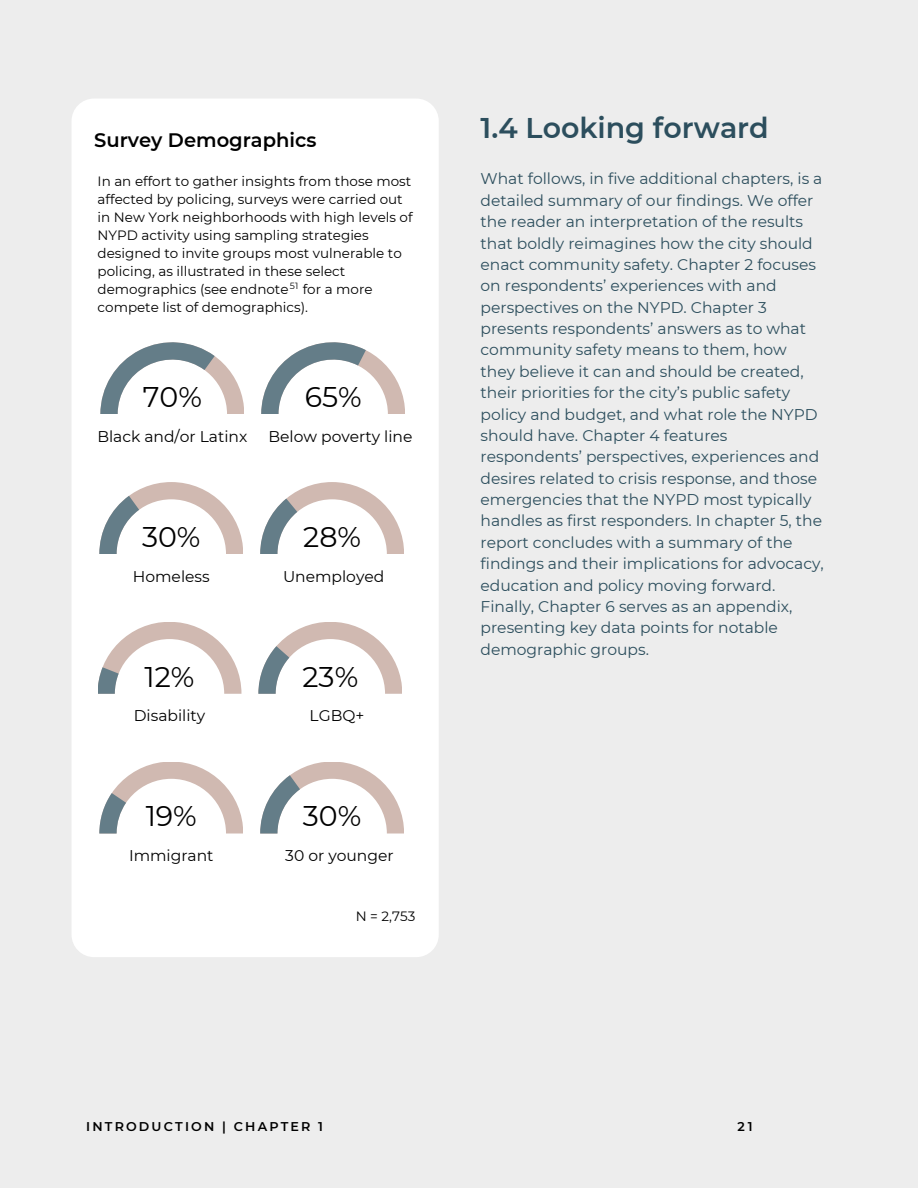
<style>
.page{position:relative;width:918px;height:1188px;background:#ededed}
.page>*{position:absolute;margin:0;border:0;box-sizing:border-box;transform-origin:0 0}
.t1{font:28.5px "Montserrat";color:#000}
.t2{font:600 28.5px "Montserrat";color:#2c4e5d}
.t3{font:600 19.5px "Montserrat";color:#000}
.t4{font:15.45px/21.3px "Montserrat";color:#2c4e5d}
.t5{font:15.45px "Montserrat";color:#000001}
.t6{font:13.5px/18px "Montserrat";color:#000}
.t7{font:600 12.75px "Montserrat";letter-spacing:.17em;color:#000}
.t8{font:9px "Montserrat";color:#000}
</style>
<div class="page">
<div style="left:72px;top:99px;width:367px;height:858px;background:#fff;border-radius:23px"></div>
<svg style="left:100px;top:342px;width:144px;height:72px"></svg>
<svg style="left:261px;top:342px;width:144px;height:72px"></svg>
<svg style="left:99px;top:482px;width:144px;height:72px"></svg>
<svg style="left:260px;top:482px;width:144px;height:72px"></svg>
<svg style="left:98px;top:622px;width:143px;height:72px"></svg>
<svg style="left:258px;top:622px;width:144px;height:72px"></svg>
<svg style="left:99px;top:762px;width:144px;height:72px"></svg>
<svg style="left:260px;top:762px;width:144px;height:72px"></svg>
<h4 class="t3" style="left:94px;top:128px;width:224px">Survey Demographics</h4>
<h4 class="t6" style="left:98px;top:172px;width:317px">In an effort to gather insights from those most affected by policing, surveys were carried out in New York neighborhoods with high levels of NYPD activity using sampling strategies designed to invite groups most vulnerable to policing, as illustrated in these select demographics (see endnote for a more compete list of demographics).</h4>
<p class="t8" style="left:290px;top:280px;width:10px">51</p>
<h1 class="t1" style="left:143px;top:380px;width:61px">70%</h1>
<h1 class="t1" style="left:305px;top:380px;width:58px">65%</h1>
<p class="t5" style="left:97px;top:427px;width:151px">Black and/or Latinx</p>
<h2 class="t5" style="left:269px;top:427px;width:145px">Below poverty line</h2>
<h1 class="t1" style="left:142px;top:519px;width:60px">30%</h1>
<h1 class="t1" style="left:303px;top:519px;width:59px">28%</h1>
<h4 class="t5" style="left:133px;top:567px;width:78px">Homeless</h4>
<h4 class="t5" style="left:283px;top:567px;width:103px">Unemployed</h4>
<h1 class="t1" style="left:145px;top:659px;width:51px">12%</h1>
<h1 class="t1" style="left:302px;top:659px;width:57px">23%</h1>
<h3 class="t5" style="left:134px;top:707px;width:73px">Disability</h3>
<h4 class="t5" style="left:310px;top:707px;width:56px">LGBQ+</h4>
<h1 class="t1" style="left:146px;top:799px;width:53px">19%</h1>
<h1 class="t1" style="left:303px;top:799px;width:60px">30%</h1>
<h4 class="t5" style="left:129px;top:846px;width:86px">Immigrant</h4>
<h4 class="t5" style="left:285px;top:846px;width:110px">30 or younger</h4>
<p class="t6" style="left:356px;top:907px;width:61px">N = 2,753</p>
<h6 class="t2" style="left:481px;top:111px;width:290px">1.4 Looking forward</h6>
<h1 class="t4" style="left:481px;top:168px;width:345px">What follows, in five additional chapters, is a detailed summary of our findings. We offer the reader an interpretation of the results that boldly reimagines how the city should enact community safety. Chapter 2 focuses on respondents’ experiences with and perspectives on the NYPD. Chapter 3 presents respondents’ answers as to what community safety means to them, how they believe it can and should be created, their priorities for the city’s public safety policy and budget, and what role the NYPD should have. Chapter 4 features respondents’ perspectives, experiences and desires related to crisis response, and those emergencies that the NYPD most typically handles as first responders. In chapter 5, the report concludes with a summary of the findings and their implications for advocacy, education and policy moving forward.<br>Finally, Chapter 6 serves as an appendix, presenting key data points for notable demographic groups.</h1>
<h5 class="t7" style="left:86px;top:1118px;width:238px">INTRODUCTION | CHAPTER 1</h5>
<h4 class="t7" style="left:737px;top:1118px;width:17px">21</h4>
</div>
